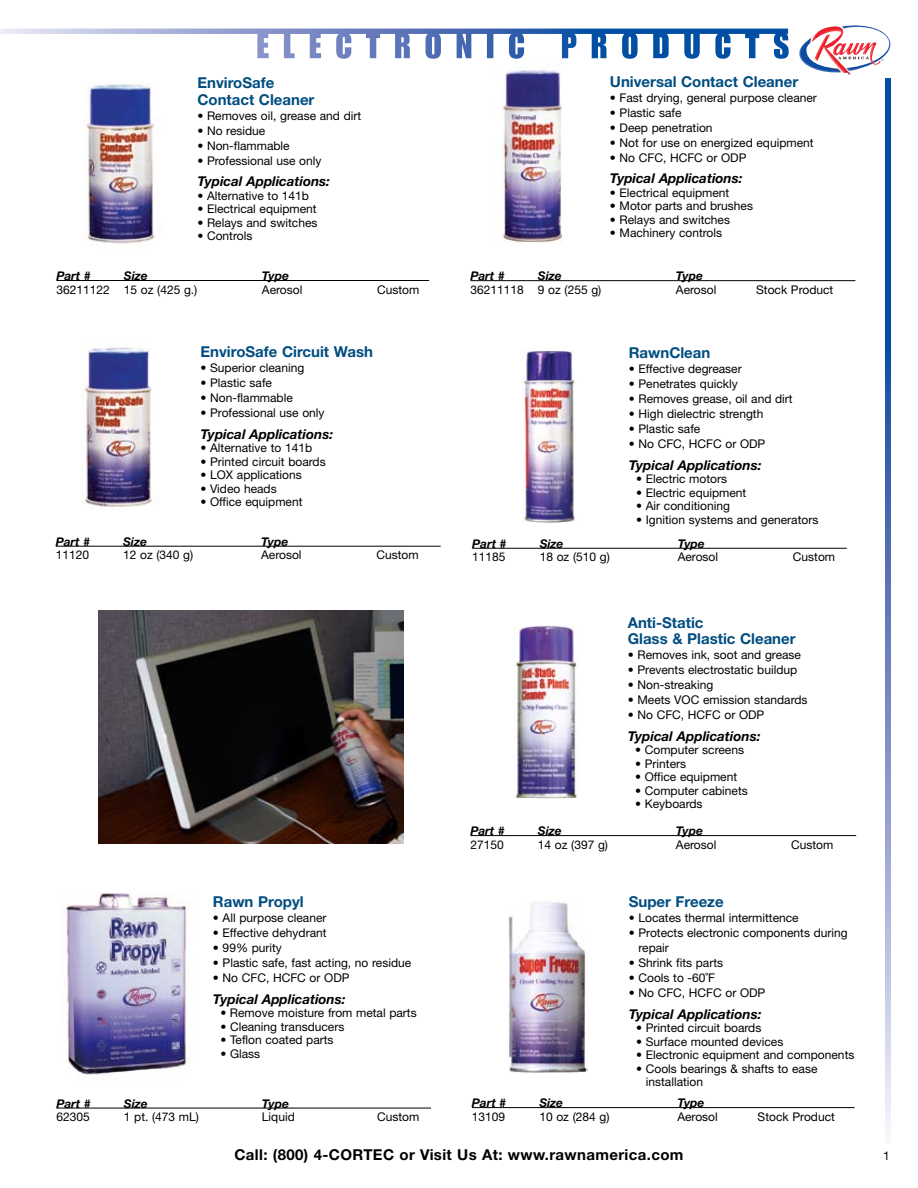
<style>
.page{position:relative;width:918px;height:1188px;background:#fff}
.page>*{position:absolute;margin:0;border:0;box-sizing:border-box;transform-origin:0 0}
.t1{font:700 15px/16.5px "Helvetica Neue";color:#004d80}
.t2{font:700 15px "Helvetica Neue";letter-spacing:.025em;color:#000}
.t3{font:italic 700 13.5px "Helvetica Neue";color:#000}
.t4{font:12px/15px "Helvetica Neue";color:#000}
.t5{font:italic 700 12px "Helvetica Neue";color:#000}
</style>
<div class="page">
<img style="left:81px;top:347px;width:71px;height:160px">
<hr style="left:56px;top:546px;width:385px;height:1px;background:#000">
<img style="left:86px;top:84px;width:69px;height:160px">
<hr style="left:56px;top:280px;width:373px;height:1px;background:#000">
<img style="left:833px;top:25px;width:58px;height:36px">
<svg style="left:885px;top:78px;width:6px;height:1050px;background:#6083c0"></svg>
<hr style="left:470px;top:280px;width:385px;height:1px;background:#000">
<img style="left:502px;top:70px;width:60px;height:173px">
<hr style="left:470px;top:835px;width:386px;height:1px;background:#000">
<img style="left:515px;top:626px;width:64px;height:173px">
<img style="left:98px;top:611px;width:306px;height:232px">
<img style="left:522px;top:350px;width:53px;height:173px">
<hr style="left:472px;top:548px;width:375px;height:1px;background:#000">
<img style="left:66px;top:892px;width:123px;height:183px">
<hr style="left:56px;top:1108px;width:375px;height:1px;background:#000">
<img style="left:507px;top:902px;width:80px;height:171px">
<hr style="left:472px;top:1107px;width:383px;height:1px;background:#000">
<svg style="left:0;top:29px;width:789px;height:30px"></svg>
<p class="t1" style="left:197px;top:74px;width:119px">EnviroSafe<br>Contact Cleaner</p>
<p class="t4" style="left:197px;top:108px;width:165px">• Removes oil, grease and dirt</p>
<p class="t4" style="left:197px;top:123px;width:70px">• No residue</p>
<p class="t4" style="left:197px;top:138px;width:94px">• Non-flammable</p>
<p class="t4" style="left:197px;top:153px;width:126px">• Professional use only</p>
<p class="t3" style="left:197px;top:173px;width:134px">Typical Applications:</p>
<p class="t4" style="left:197px;top:188px;width:113px">• Alternative to 141b</p>
<p class="t4" style="left:197px;top:201px;width:121px">• Electrical equipment</p>
<p class="t4" style="left:197px;top:215px;width:122px">• Relays and switches</p>
<p class="t4" style="left:197px;top:228px;width:57px">• Controls</p>
<p class="t5" style="left:56px;top:268px;width:36px">Part #</p>
<p class="t5" style="left:124px;top:268px;width:25px">Size</p>
<p class="t5" style="left:262px;top:268px;width:29px">Type</p>
<p class="t4" style="left:56px;top:282px;width:142px">36211122 15 oz (425 g.)</p>
<p class="t4" style="left:262px;top:282px;width:42px">Aerosol</p>
<p class="t4" style="left:377px;top:282px;width:44px">Custom</p>
<p class="t1" style="left:200px;top:343px;width:174px">EnviroSafe Circuit Wash</p>
<p class="t4" style="left:200px;top:360px;width:105px">• Superior cleaning</p>
<p class="t4" style="left:200px;top:375px;width:73px">• Plastic safe</p>
<p class="t4" style="left:200px;top:390px;width:94px">• Non-flammable</p>
<p class="t4" style="left:200px;top:405px;width:126px">• Professional use only</p>
<p class="t3" style="left:200px;top:425px;width:134px">Typical Applications:</p>
<p class="t4" style="left:200px;top:440px;width:113px">• Alternative to 141b</p>
<p class="t4" style="left:200px;top:454px;width:127px">• Printed circuit boards</p>
<p class="t4" style="left:200px;top:467px;width:103px">• LOX applications</p>
<p class="t4" style="left:200px;top:481px;width:78px">• Video heads</p>
<p class="t4" style="left:200px;top:494px;width:104px">• Office equipment</p>
<p class="t5" style="left:56px;top:534px;width:36px">Part #</p>
<p class="t5" style="left:123px;top:534px;width:25px">Size</p>
<p class="t5" style="left:261px;top:534px;width:29px">Type</p>
<p class="t4" style="left:56px;top:547px;width:35px">11120</p>
<p class="t4" style="left:123px;top:547px;width:72px">12 oz (340 g)</p>
<p class="t4" style="left:261px;top:547px;width:42px">Aerosol</p>
<p class="t4" style="left:376px;top:547px;width:44px">Custom</p>
<p class="t1" style="left:213px;top:893px;width:92px">Rawn Propyl</p>
<p class="t4" style="left:213px;top:910px;width:115px">• All purpose cleaner</p>
<p class="t4" style="left:213px;top:925px;width:115px">• Effective dehydrant</p>
<p class="t4" style="left:213px;top:940px;width:70px">• 99% purity</p>
<p class="t4" style="left:213px;top:955px;width:200px">• Plastic safe, fast acting, no residue</p>
<p class="t4" style="left:213px;top:970px;width:138px">• No CFC, HCFC or ODP</p>
<p class="t3" style="left:213px;top:991px;width:134px">Typical Applications:</p>
<p class="t4" style="left:220px;top:1005px;width:198px">• Remove moisture from metal parts</p>
<p class="t4" style="left:220px;top:1019px;width:126px">• Cleaning transducers</p>
<p class="t4" style="left:220px;top:1032px;width:115px">• Teflon coated parts</p>
<p class="t4" style="left:220px;top:1046px;width:41px">• Glass</p>
<p class="t5" style="left:56px;top:1096px;width:36px">Part #</p>
<p class="t5" style="left:124px;top:1096px;width:25px">Size</p>
<p class="t5" style="left:262px;top:1096px;width:29px">Type</p>
<p class="t4" style="left:56px;top:1109px;width:35px">62305</p>
<p class="t4" style="left:124px;top:1109px;width:77px">1 pt. (473 mL)</p>
<p class="t4" style="left:262px;top:1109px;width:34px">Liquid</p>
<p class="t4" style="left:377px;top:1109px;width:44px">Custom</p>
<p class="t1" style="left:610px;top:73px;width:190px">Universal Contact Cleaner</p>
<p class="t4" style="left:610px;top:90px;width:209px">• Fast drying, general purpose cleaner</p>
<p class="t4" style="left:610px;top:105px;width:73px">• Plastic safe</p>
<p class="t4" style="left:610px;top:120px;width:104px">• Deep penetration</p>
<p class="t4" style="left:610px;top:135px;width:205px">• Not for use on energized equipment</p>
<p class="t4" style="left:610px;top:150px;width:138px">• No CFC, HCFC or ODP</p>
<p class="t3" style="left:610px;top:170px;width:134px">Typical Applications:</p>
<p class="t4" style="left:610px;top:185px;width:121px">• Electrical equipment</p>
<p class="t4" style="left:610px;top:198px;width:145px">• Motor parts and brushes</p>
<p class="t4" style="left:610px;top:212px;width:122px">• Relays and switches</p>
<p class="t4" style="left:610px;top:225px;width:114px">• Machinery controls</p>
<p class="t5" style="left:470px;top:269px;width:36px">Part #</p>
<p class="t5" style="left:538px;top:269px;width:25px">Size</p>
<p class="t5" style="left:676px;top:269px;width:29px">Type</p>
<p class="t4" style="left:470px;top:282px;width:132px">36211118 9 oz (255 g)</p>
<p class="t4" style="left:676px;top:282px;width:42px">Aerosol</p>
<p class="t4" style="left:756px;top:282px;width:79px">Stock Product</p>
<p class="t1" style="left:629px;top:344px;width:83px">RawnClean</p>
<p class="t4" style="left:629px;top:361px;width:114px">• Effective degreaser</p>
<p class="t4" style="left:629px;top:376px;width:110px">• Penetrates quickly</p>
<p class="t4" style="left:629px;top:391px;width:165px">• Removes grease, oil and dirt</p>
<p class="t4" style="left:629px;top:406px;width:136px">• High dielectric strength</p>
<p class="t4" style="left:629px;top:421px;width:73px">• Plastic safe</p>
<p class="t4" style="left:629px;top:436px;width:138px">• No CFC, HCFC or ODP</p>
<p class="t3" style="left:629px;top:457px;width:134px">Typical Applications:</p>
<p class="t4" style="left:636px;top:471px;width:92px">• Electric motors</p>
<p class="t4" style="left:636px;top:485px;width:112px">• Electric equipment</p>
<p class="t4" style="left:636px;top:498px;width:95px">• Air conditioning</p>
<p class="t4" style="left:636px;top:512px;width:184px">• Ignition systems and generators</p>
<p class="t5" style="left:472px;top:536px;width:36px">Part #</p>
<p class="t5" style="left:540px;top:536px;width:25px">Size</p>
<p class="t5" style="left:678px;top:536px;width:29px">Type</p>
<p class="t4" style="left:472px;top:549px;width:35px">11185</p>
<p class="t4" style="left:540px;top:549px;width:72px">18 oz (510 g)</p>
<p class="t4" style="left:678px;top:549px;width:42px">Aerosol</p>
<p class="t4" style="left:793px;top:549px;width:44px">Custom</p>
<p class="t1" style="left:628px;top:614px;width:169px">Anti-Static<br>Glass &amp; Plastic Cleaner</p>
<p class="t4" style="left:628px;top:647px;width:175px">• Removes ink, soot and grease</p>
<p class="t4" style="left:628px;top:662px;width:171px">• Prevents electrostatic buildup</p>
<p class="t4" style="left:628px;top:677px;width:87px">• Non-streaking</p>
<p class="t4" style="left:628px;top:692px;width:181px">• Meets VOC emission standards</p>
<p class="t4" style="left:628px;top:707px;width:138px">• No CFC, HCFC or ODP</p>
<p class="t3" style="left:628px;top:728px;width:134px">Typical Applications:</p>
<p class="t4" style="left:635px;top:742px;width:110px">• Computer screens</p>
<p class="t4" style="left:635px;top:756px;width:52px">• Printers</p>
<p class="t4" style="left:635px;top:769px;width:104px">• Office equipment</p>
<p class="t4" style="left:635px;top:783px;width:114px">• Computer cabinets</p>
<p class="t4" style="left:635px;top:796px;width:69px">• Keyboards</p>
<p class="t5" style="left:470px;top:824px;width:36px">Part #</p>
<p class="t5" style="left:538px;top:824px;width:25px">Size</p>
<p class="t5" style="left:676px;top:824px;width:29px">Type</p>
<p class="t4" style="left:470px;top:837px;width:35px">27150</p>
<p class="t4" style="left:538px;top:837px;width:72px">14 oz (397 g)</p>
<p class="t4" style="left:676px;top:837px;width:42px">Aerosol</p>
<p class="t4" style="left:791px;top:837px;width:44px">Custom</p>
<p class="t1" style="left:629px;top:893px;width:96px">Super Freeze</p>
<p class="t4" style="left:629px;top:910px;width:171px">• Locates thermal intermittence</p>
<p class="t4" style="left:638px;top:925px;width:211px;text-indent:-10px">• Protects electronic components during repair</p>
<p class="t4" style="left:629px;top:955px;width:96px">• Shrink fits parts</p>
<p class="t4" style="left:629px;top:970px;width:88px">• Cools to -60˚F</p>
<p class="t4" style="left:629px;top:985px;width:138px">• No CFC, HCFC or ODP</p>
<p class="t3" style="left:629px;top:1006px;width:134px">Typical Applications:</p>
<p class="t4" style="left:636px;top:1020px;width:127px">• Printed circuit boards</p>
<p class="t4" style="left:636px;top:1034px;width:149px">• Surface mounted devices</p>
<p class="t4" style="left:636px;top:1047px;width:220px">• Electronic equipment and components</p>
<p class="t4" style="left:646px;top:1061px;width:173px;line-height:13.5px;text-indent:-10px">• Cools bearings &amp; shafts to ease installation</p>
<p class="t5" style="left:472px;top:1096px;width:36px">Part #</p>
<p class="t5" style="left:539px;top:1096px;width:25px">Size</p>
<p class="t5" style="left:677px;top:1096px;width:29px">Type</p>
<p class="t4" style="left:472px;top:1109px;width:35px">13109</p>
<p class="t4" style="left:539px;top:1109px;width:72px">10 oz (284 g)</p>
<p class="t4" style="left:677px;top:1109px;width:42px">Aerosol</p>
<p class="t4" style="left:758px;top:1109px;width:79px">Stock Product</p>
<p class="t2" style="left:234px;top:1145px;width:451px">Call: (800) 4-CORTEC or Visit Us At: www.rawnamerica.com</p>
<p class="t4" style="left:883px;top:1148px;width:8px">1</p>
</div>
